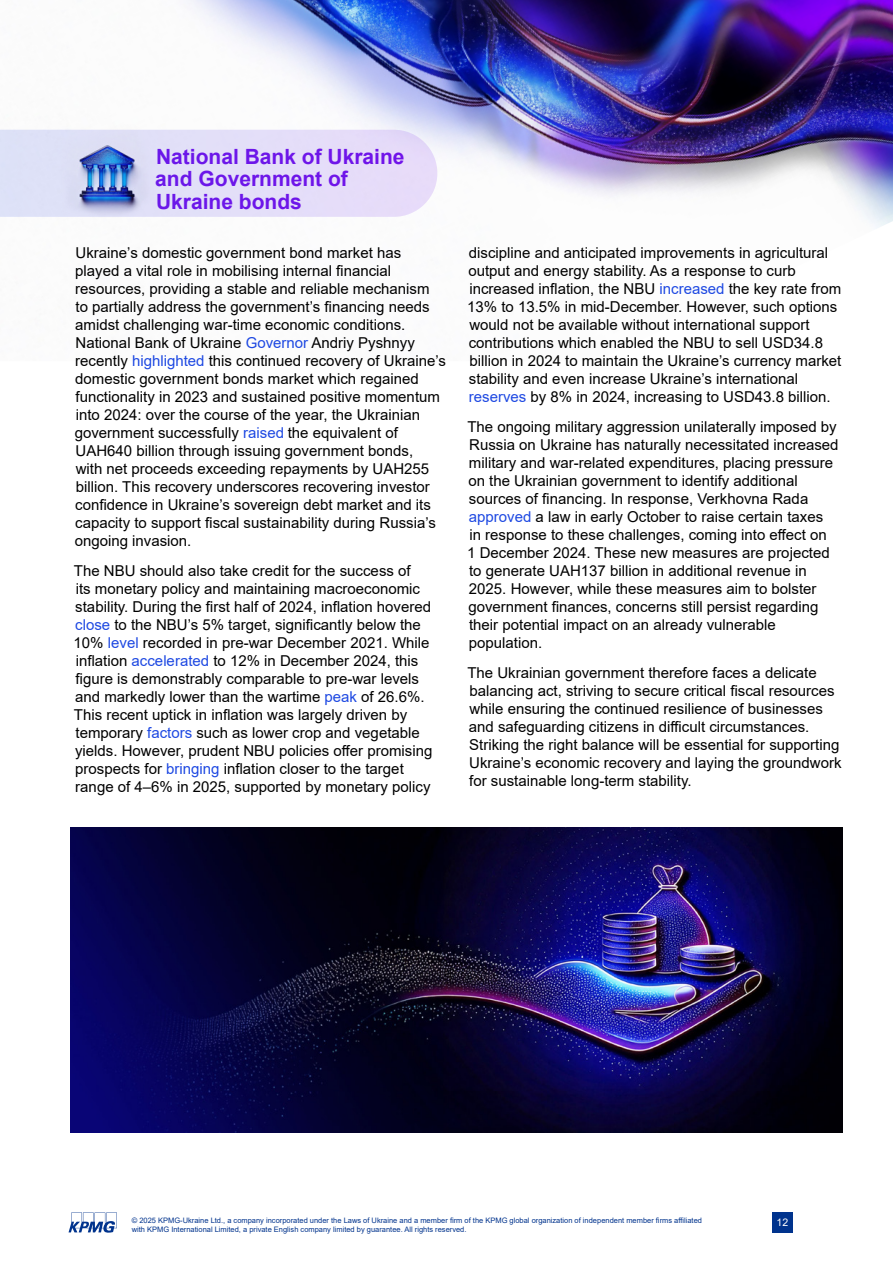
<style>
.page{position:relative;width:893px;height:1263px;background:#fff}
.page>*{position:absolute;margin:0;border:0;box-sizing:border-box;transform-origin:0 0}
.t1{font:700 21px/22.6px "Arial";color:#7213ea}
.t2{font:15px/18px "Arial";color:#000}
.t3{font:10.5px "Arial";color:#fff}
.t4{font:7.5px "Arial";color:#00338d}
.s1{color:#1e49e2}
</style>
<div class="page">
<div style="left:772px;top:1212px;width:20px;height:21px;background:#00338d"></div>
<svg style="left:69px;top:1212px;width:48px;height:21px"></svg>
<img style="left:0;top:0;width:893px;height:228px">
<img style="left:71px;top:827px;width:771px;height:305px">
<img style="left:60px;top:125px;width:93px;height:93px">
<svg style="left:0;top:130px;width:437px;height:87px;background:#d6d6f3"></svg>
<h1 class="t1" style="left:155px;top:145px;width:251px">National Bank of Ukraine and Government of<br>Ukraine bonds</h1>
<p class="t2" style="left:75px;top:243px;width:373px">Ukraine’s domestic government bond market has played a vital role in mobilising internal financial resources, providing a stable and reliable mechanism<br>to partially address the government’s financing needs amidst challenging war-time economic conditions.<br>National Bank of Ukraine <span class="s1">Governor</span> Andriy Pyshnyy recently <span class="s1">highlighted</span> this continued recovery of Ukraine’s domestic government bonds market which regained functionality in 2023 and sustained positive momentum into 2024: over the course of the year, the Ukrainian government successfully <span class="s1">raised</span> the equivalent of UAH640 billion through issuing government bonds,<br>with net proceeds exceeding repayments by UAH255 billion. This recovery underscores recovering investor confidence in Ukraine’s sovereign debt market and its capacity to support fiscal sustainability during Russia’s ongoing invasion.</p>
<p class="t2" style="left:74px;top:561px;width:360px">The NBU should also take credit for the success of<br>its monetary policy and maintaining macroeconomic stability. During the first half of 2024, inflation hovered <span class="s1">close</span> to the NBU’s 5% target, significantly below the 10% <span class="s1">level</span> recorded in pre-war December 2021. While inflation <span class="s1">accelerated</span> to 12% in December 2024, this figure is demonstrably comparable to pre-war levels and markedly lower than the wartime <span class="s1">peak</span> of 26.6%.<br>This recent uptick in inflation was largely driven by temporary <span class="s1">factors</span> such as lower crop and vegetable yields. However, prudent NBU policies offer promising prospects for <span class="s1">bringing</span> inflation closer to the target range of 4–6% in 2025, supported by monetary policy</p>
<p class="t2" style="left:467px;top:243px;width:376px">discipline and anticipated improvements in agricultural output and energy stability. As a response to curb increased inflation, the NBU <span class="s1">increased</span> the key rate from 13% to 13.5% in mid-December. However, such options would not be available without international support contributions which enabled the NBU to sell USD34.8 billion in 2024 to maintain the Ukraine’s currency market stability and even increase Ukraine’s international <span class="s1">reserves</span> by 8% in 2024, increasing to USD43.8 billion.</p>
<p class="t2" style="left:467px;top:417px;width:373px">The ongoing military aggression unilaterally imposed by Russia on Ukraine has naturally necessitated increased military and war-related expenditures, placing pressure on the Ukrainian government to identify additional sources of financing. In response, Verkhovna Rada <span class="s1">approved</span> a law in early October to raise certain taxes<br>in response to these challenges, coming into effect on<br>1 December 2024. These new measures are projected to generate UAH137 billion in additional revenue in 2025. However, while these measures aim to bolster government finances, concerns still persist regarding their potential impact on an already vulnerable population.</p>
<p class="t2" style="left:467px;top:663px;width:376px">The Ukrainian government therefore faces a delicate balancing act, striving to secure critical fiscal resources while ensuring the continued resilience of businesses and safeguarding citizens in difficult circumstances.<br>Striking the right balance will be essential for supporting Ukraine’s economic recovery and laying the groundwork for sustainable long-term stability.</p>
<p class="t4" style="left:132px;top:1215px;width:572px">© 2025 KPMG-Ukraine Ltd., a company incorporated under the Laws of Ukraine and a member firm of the KPMG global organization of independent member firms affiliated</p>
<p class="t3" style="left:777px;top:1215px;width:13px">12</p>
<p class="t4" style="left:132px;top:1224px;width:336px">with KPMG International Limited, a private English company limited by guarantee. All rights reserved.</p>
</div>
